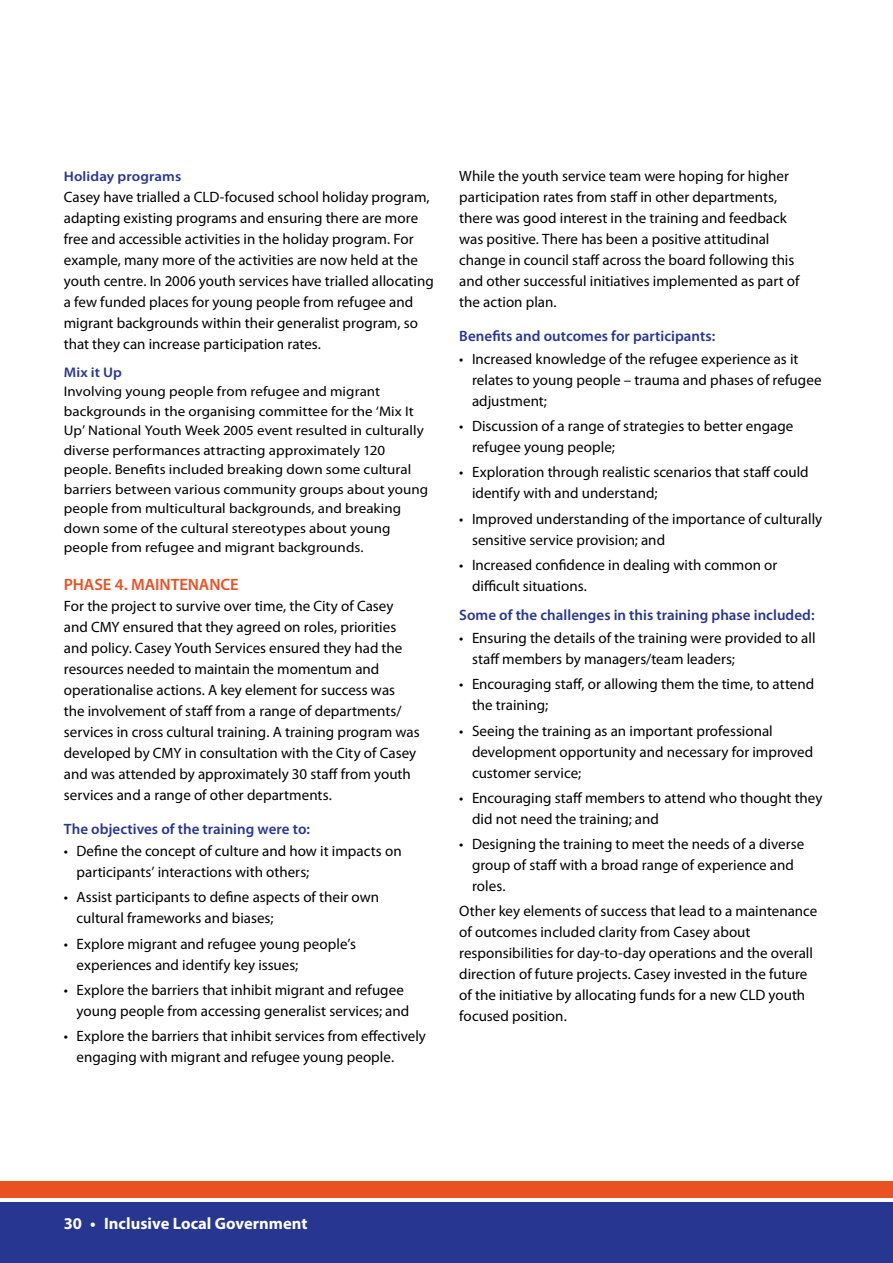
<style>
.page{position:relative;width:893px;height:1263px;background:#fff}
.page>*{position:absolute;margin:0;border:0;box-sizing:border-box;transform-origin:0 0}
.t1{font:700 16.5px "Myriad Pro";color:#fff}
.t2{font:600 16.5px "Myriad Pro";color:#e95123}
.t3{font:15px/21px "Myriad Pro";color:#000}
.t4{font:600 15px "Myriad Pro";letter-spacing:.005em;color:#273691}
.t5{font:13.95px/19.5px "Myriad Pro";letter-spacing:.005em;color:#000;scale:1.08 1}
.t6{font:600 13.95px "Myriad Pro";letter-spacing:.005em;color:#273691;scale:1.08 1}
</style>
<div class="page">
<div style="left:0;top:1181px;width:893px;height:16px;background:#e95123"></div>
<div style="left:0;top:1202px;width:893px;height:61px;background:#273691"></div>
<p class="t6" style="left:64px;top:167px;width:110px">Holiday programs</p>
<p class="t3" style="left:64px;top:186px;width:371px">Casey have trialled a CLD-focused school holiday program, adapting existing programs and ensuring there are more free and accessible activities in the holiday program. For example, many more of the activities are now held at the youth centre. In 2006 youth services have trialled allocating a few funded places for young people from refugee and migrant backgrounds within their generalist program, so that they can increase participation rates.</p>
<p class="t6" style="left:64px;top:363px;width:55px">Mix it Up</p>
<p class="t5" style="left:64px;top:381px;width:339px">Involving young people from refugee and migrant backgrounds in the organising committee for the ‘Mix It Up’ National Youth Week 2005 event resulted in culturally diverse performances attracting approximately 120 people. Benefits included breaking down some cultural barriers between various community groups about young people from multicultural backgrounds, and breaking down some of the cultural stereotypes about young people from refugee and migrant backgrounds.</p>
<p class="t2" style="left:64px;top:574px;width:176px">PHASE 4. MAINTENANCE</p>
<p class="t3" style="left:64px;top:595px;width:357px">For the project to survive over time, the City of Casey and CMY ensured that they agreed on roles, priorities and policy. Casey Youth Services ensured they had the resources needed to maintain the momentum and operationalise actions. A key element for success was<br>the involvement of staff from a range of departments/ services in cross cultural training. A training program was developed by CMY in consultation with the City of Casey and was attended by approximately 30 staff from youth services and a range of other departments.</p>
<p class="t4" style="left:64px;top:819px;width:248px">The objectives of the training were to:</p>
<p class="t3" style="left:77px;top:840px;width:327px;text-indent:-13px">• Define the concept of culture and how it impacts on participants’ interactions with others;</p>
<p class="t3" style="left:77px;top:887px;width:304px;text-indent:-13px">• Assist participants to define aspects of their own cultural frameworks and biases;</p>
<p class="t3" style="left:77px;top:933px;width:281px;text-indent:-13px">• Explore migrant and refugee young people’s experiences and identify key issues;</p>
<p class="t3" style="left:77px;top:979px;width:334px;text-indent:-13px">• Explore the barriers that inhibit migrant and refugee young people from accessing generalist services; and</p>
<p class="t3" style="left:77px;top:1025px;width:351px;text-indent:-13px">• Explore the barriers that inhibit services from effectively engaging with migrant and refugee young people.</p>
<p class="t3" style="left:459px;top:166px;width:342px">While the youth service team were hoping for higher participation rates from staff in other departments, there was good interest in the training and feedback was positive. There has been a positive attitudinal change in council staff across the board following this and other successful initiatives implemented as part of the action plan.</p>
<p class="t4" style="left:459px;top:327px;width:257px">Benefits and outcomes for participants:</p>
<p class="t3" style="left:472px;top:348px;width:351px;text-indent:-13px">• Increased knowledge of the refugee experience as it relates to young people – trauma and phases of refugee adjustment;</p>
<p class="t3" style="left:472px;top:415px;width:323px;text-indent:-13px">• Discussion of a range of strategies to better engage refugee young people;</p>
<p class="t3" style="left:472px;top:462px;width:338px;text-indent:-13px">• Exploration through realistic scenarios that staff could identify with and understand;</p>
<p class="t3" style="left:472px;top:508px;width:352px;text-indent:-13px">• Improved understanding of the importance of culturally sensitive service provision; and</p>
<p class="t3" style="left:472px;top:554px;width:307px;text-indent:-13px">• Increased confidence in dealing with common or difficult situations.</p>
<p class="t4" style="left:459px;top:606px;width:357px">Some of the challenges in this training phase included:</p>
<p class="t3" style="left:472px;top:627px;width:345px;text-indent:-13px">• Ensuring the details of the training were provided to all staff members by managers/team leaders;</p>
<p class="t3" style="left:472px;top:673px;width:344px;text-indent:-13px">• Encouraging staff, or allowing them the time, to attend the training;</p>
<p class="t3" style="left:472px;top:720px;width:343px;text-indent:-13px">• Seeing the training as an important professional development opportunity and necessary for improved customer service;</p>
<p class="t3" style="left:472px;top:787px;width:352px;text-indent:-13px">• Encouraging staff members to attend who thought they did not need the training; and</p>
<p class="t3" style="left:472px;top:833px;width:334px;text-indent:-13px">• Designing the training to meet the needs of a diverse group of staff with a broad range of experience and roles.</p>
<p class="t3" style="left:459px;top:900px;width:360px">Other key elements of success that lead to a maintenance of outcomes included clarity from Casey about responsibilities for day-to-day operations and the overall direction of future projects. Casey invested in the future of the initiative by allocating funds for a new CLD youth focused position.</p>
<p class="t1" style="left:64px;top:1212px;width:245px">30 • Inclusive Local Government</p>
</div>
